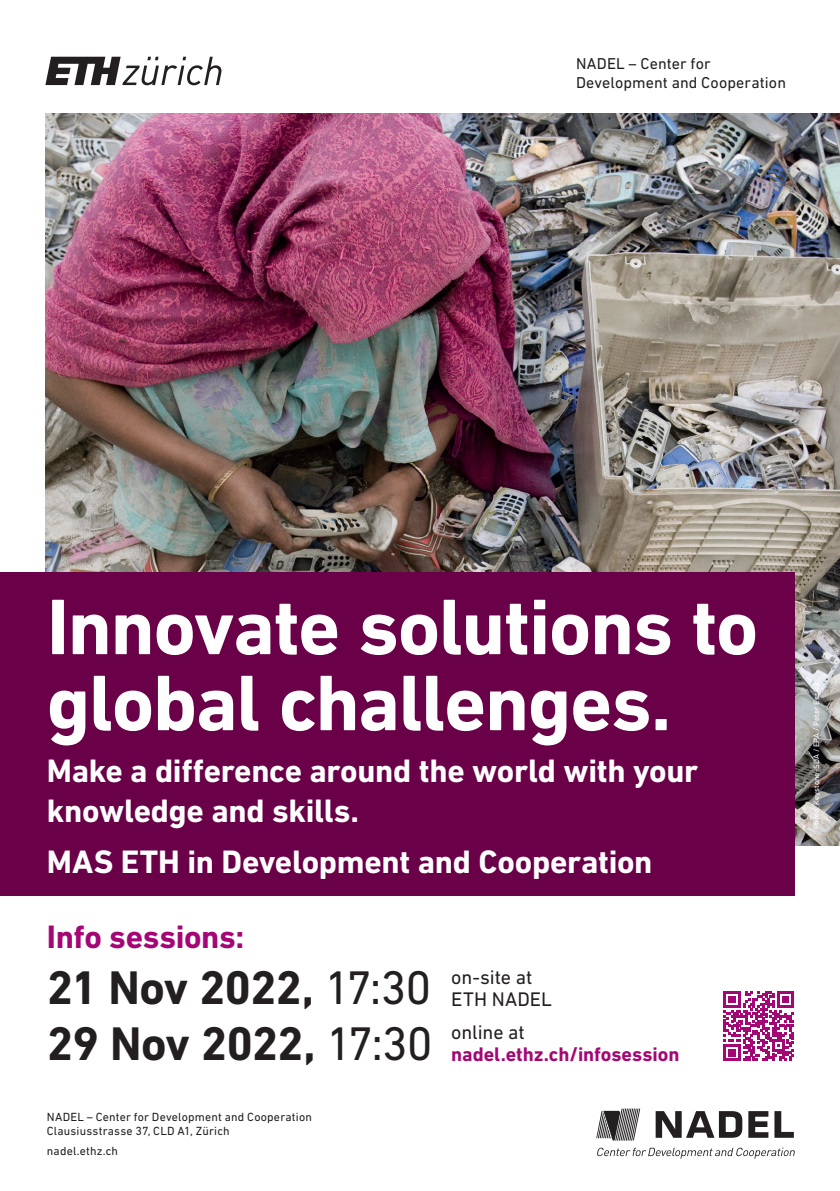
<style>
.page{position:relative;width:840px;height:1191px;background:#fff}
.page>*{position:absolute;margin:0;border:0;box-sizing:border-box;transform-origin:0 0}
.t1{font:700 80px/76px "DIN Next W1 G";letter-spacing:-.02em;color:#fff}
.t2{font:700 48px/56px "DIN Next W1 G";letter-spacing:-.025em;color:#231f20}
.t3{font:700 33px/40px "DIN Next W1 G";letter-spacing:-.01em;color:#fff}
.t4{font:700 33px "DIN Next W1 G";letter-spacing:-.01em;color:#a40775}
.t5{font:20px/22px "DIN Next W1 G";letter-spacing:-.005em;color:#231f20}
.t6{font:700 20px "DIN Next W1 G";color:#a40775}
.t7{font:16px/19.2px "DIN Next W1 G";letter-spacing:.005em;color:#231f20}
.t8{font:12px/14.4px "DIN Next W1 G";letter-spacing:.015em;color:#231f20}
.t9{font:8px "DIN Next W1 G";letter-spacing:.015em;color:#fff}
.s1{font-weight:400}
</style>
<div class="page">
<svg style="left:655px;top:1111px;width:138px;height:26px"></svg>
<svg style="left:597px;top:1147px;width:197px;height:11px"></svg>
<svg style="left:596px;top:1108px;width:44px;height:32px"></svg>
<img style="left:45px;top:113px;width:794px;height:732px">
<div style="left:0;top:573px;width:794px;height:323px;background:#6a0048"></div>
<svg style="left:45px;top:57px;width:176px;height:28px"></svg>
<svg style="left:723px;top:991px;width:70px;height:70px"></svg>
<p class="t7" style="left:575px;top:53px;width:211px">NADEL – Center for<br>Development and Cooperation</p>
<h1 class="t1" style="left:47px;top:588px;width:712px">Innovate solutions to global challenges.</h1>
<p class="t3" style="left:47px;top:750px;width:652px">Make a difference around the world with your knowledge and skills.</p>
<p class="t3" style="left:47px;top:841px;width:606px">MAS ETH in Development and Cooperation</p>
<p class="t4" style="left:47px;top:917px;width:199px">Info sessions:</p>
<h2 class="t2" style="left:47px;top:959px;width:387px">21 Nov 2022, <span class="s1">17:30<br></span>29 Nov 2022, <span class="s1">17:30</span></h2>
<p class="t8" style="left:47px;top:1109px;width:266px">NADEL – Center for Development and Cooperation<br>Clausiusstrasse 37, CLD A1, Zürich</p>
<p class="t8" style="left:47px;top:1144px;width:73px">nadel.ethz.ch</p>
<p class="t5" style="left:451px;top:965px;width:102px">on-site at<br>ETH NADEL</p>
<p class="t5" style="left:451px;top:1021px;width:75px">online at</p>
<p class="t6" style="left:451px;top:1042px;width:229px">nadel.ethz.ch/infosession</p>
<p class="t9" style="left:811px;top:829px;width:149px;rotate:-90deg">Photo: Keystone-SDA / EPA / Peter Essick</p>
</div>
